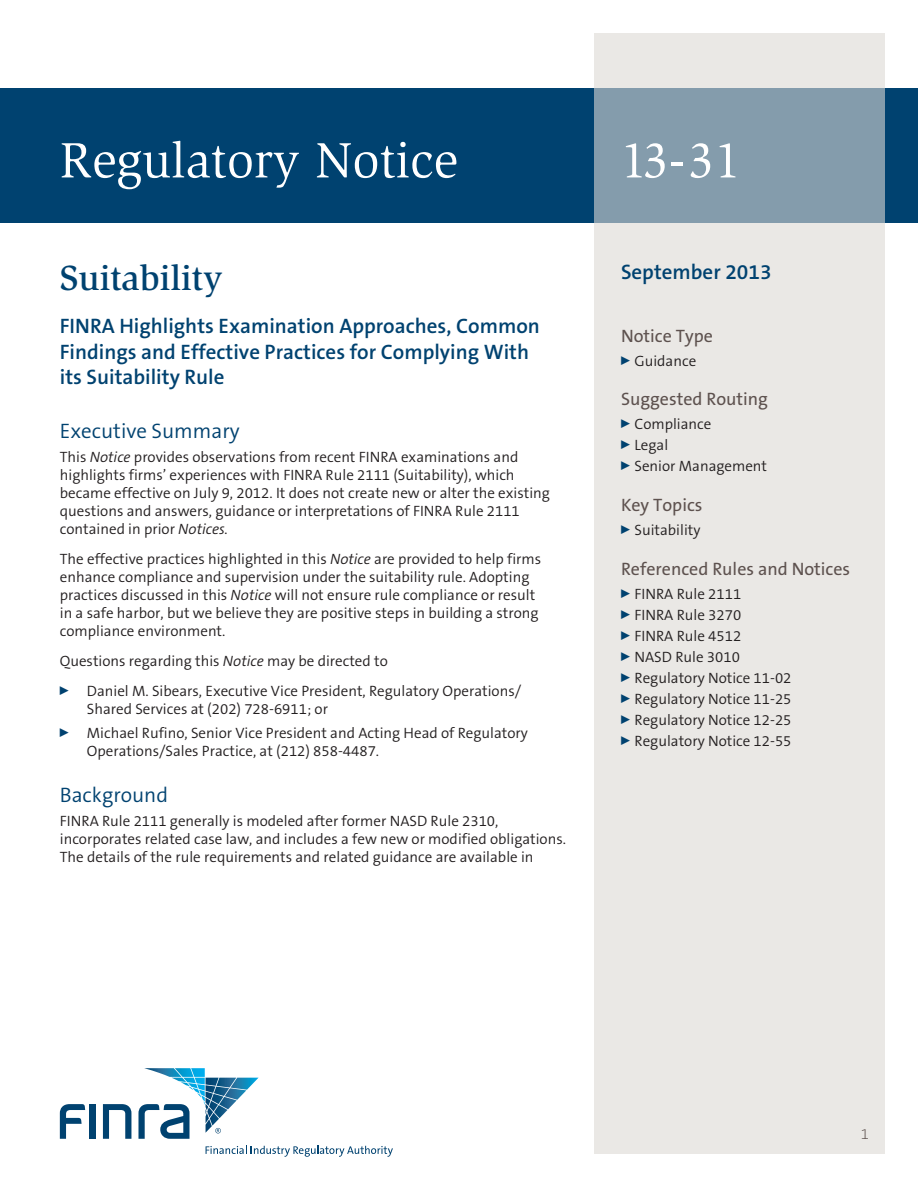
<style>
.page{position:relative;width:918px;height:1188px;background:#fff}
.page>*{position:absolute;margin:0;border:0;box-sizing:border-box;transform-origin:0 0}
.t1{font:51px "Slimbach LT";color:#fff}
.t2{font:500 36px "Slimbach LT";color:#004270}
.t3{font:600 21px/25.2px "The Sans B6";color:#004270}
.t4{font:300 21px "The Sans B4";color:#004270}
.t5{font:18px "The Sans B5 Plain";color:#5d514e}
.t6{font:300 15px/18px "The Sans B4";color:#231f20}
.t7{font:200 15px "The Sans B2";color:#5d514e}
.s1{font-style:italic}
</style>
<div class="page">
<div style="left:0;top:88px;width:918px;height:135px;background:#004270"></div>
<svg style="left:594px;top:34px;width:290px;height:1120px;background:#dddede"></svg>
<div style="left:90px;top:1104px;width:6px;height:35px;background:#004270"></div>
<svg style="left:103px;top:1104px;width:28px;height:35px"></svg>
<svg style="left:60px;top:1104px;width:25px;height:35px"></svg>
<svg style="left:206px;top:1146px;width:187px;height:11px"></svg>
<svg style="left:138px;top:1068px;width:121px;height:71px"></svg>
<h1 class="t1" style="left:60px;top:131px;width:400px">Regulatory Notice</h1>
<h1 class="t1" style="left:621px;top:131px;width:122px">13-31</h1>
<h3 class="t3" style="left:621px;top:260px;width:152px">September 2013</h3>
<h2 class="t2" style="left:60px;top:256px;width:164px">Suitability</h2>
<h3 class="t3" style="left:60px;top:314px;width:482px">FINRA Highlights Examination Approaches, Common<br>Findings and Effective Practices for Complying With its Suitability Rule</h3>
<p class="t5" style="left:621px;top:326px;width:93px">Notice Type</p>
<p class="t6" style="left:621px;top:352px;width:77px"><sup>0</sup> Guidance</p>
<p class="t5" style="left:621px;top:390px;width:149px">Suggested Routing</p>
<p class="t6" style="left:621px;top:414px;width:148px;line-height:21px"><sup>0</sup> Compliance<br><sup>0</sup> Legal<br><sup>0</sup> Senior Management</p>
<p class="t5" style="left:621px;top:495px;width:83px">Key Topics</p>
<p class="t6" style="left:621px;top:521px;width:81px"><sup>0</sup> Suitability</p>
<p class="t5" style="left:621px;top:559px;width:231px">Referenced Rules and Notices</p>
<p class="t6" style="left:621px;top:584px;width:172px;line-height:21px"><sup>0</sup> FINRA Rule 2111<br><sup>0</sup> FINRA Rule 3270<br><sup>0</sup> FINRA Rule 4512<br><sup>0</sup> NASD Rule 3010<br><sup>0</sup> Regulatory Notice 11-02<br><sup>0</sup> Regulatory Notice 11-25<br><sup>0</sup> Regulatory Notice 12-25<br><sup>0</sup> Regulatory Notice 12-55</p>
<h3 class="t4" style="left:60px;top:419px;width:181px">Executive Summary</h3>
<p class="t6" style="left:60px;top:448px;width:492px">This <span class="s1">Notice</span> provides observations from recent FINRA examinations and highlights firms’ experiences with FINRA Rule 2111 (Suitability), which became effective on July 9, 2012. It does not create new or alter the existing questions and answers, guidance or interpretations of FINRA Rule 2111 contained in prior <span class="s1">Notices.</span></p>
<p class="t6" style="left:60px;top:550px;width:483px">The effective practices highlighted in this <span class="s1">Notice</span> are provided to help firms enhance compliance and supervision under the suitability rule. Adopting practices discussed in this <span class="s1">Notice</span> will not ensure rule compliance or result in a safe harbor, but we believe they are positive steps in building a strong compliance environment.</p>
<p class="t6" style="left:60px;top:646px;width:463px;line-height:30px">Questions regarding this <span class="s1">Notice</span> may be directed to<br><sup>0</sup> Daniel M. Sibears, Executive Vice President, Regulatory Operations/</p>
<p class="t6" style="left:60px;top:697px;width:470px;line-height:24px;text-indent:27px">Shared Services at (202) 728-6911; or<br><sup>0</sup> Michael Rufino, Senior Vice President and Acting Head of Regulatory</p>
<p class="t6" style="left:87px;top:742px;width:294px">Operations/Sales Practice, at (212) 858-4487.</p>
<h3 class="t4" style="left:60px;top:784px;width:110px">Background</h3>
<p class="t6" style="left:60px;top:812px;width:508px">FINRA Rule 2111 generally is modeled after former NASD Rule 2310, incorporates related case law, and includes a few new or modified obligations.<br>The details of the rule requirements and related guidance are available in</p>
<p class="t7" style="left:861px;top:1126px;width:10px">1</p>
</div>
